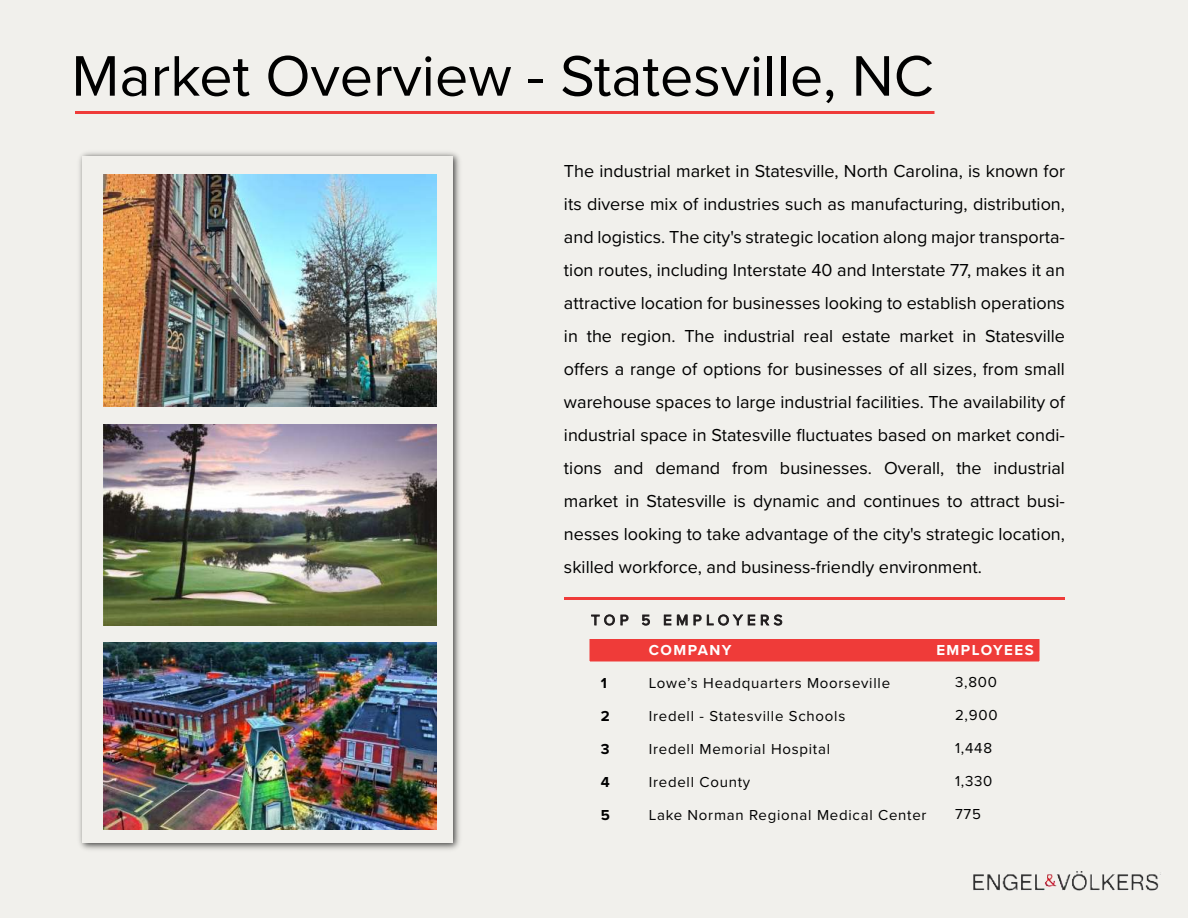
<style>
.page{position:relative;width:1188px;height:918px;background:#f1f0ec}
.page>*{position:absolute;margin:0;border:0;box-sizing:border-box;transform-origin:0 0}
.t1{font:59.25px "Proxima Nova";color:#000}
.t2{font:18px/33px "Proxima Nova";color:#000;text-align:justify}
.t3{font:15px/33px "Proxima Nova";letter-spacing:.05em;color:#000}
.t4{font:700 15px "Proxima Nova";letter-spacing:.1em;color:#fff}
.t5{font:15px "Proxima Nova";letter-spacing:.3em;color:#000}
.t6{font:700 15px/33px "Proxima Nova";color:#000}
</style>
<div class="page">
<hr style="left:564px;top:597px;width:501px;height:3px;background:#ef3b39">
<hr style="left:75px;top:111px;width:859px;height:3px;background:#ef3b39">
<img style="left:79px;top:152px;width:381px;height:698px">
<div style="left:82px;top:156px;width:371px;height:687px;background:#f1f0ec"></div>
<img style="left:104px;top:174px;width:332px;height:232px">
<img style="left:104px;top:424px;width:332px;height:201px">
<img style="left:104px;top:642px;width:332px;height:187px">
<svg style="left:591px;top:614px;width:38px;height:12px"></svg>
<svg style="left:641px;top:614px;width:9px;height:12px"></svg>
<svg style="left:664px;top:614px;width:119px;height:12px"></svg>
<div style="left:588px;top:638px;width:453px;height:25px;background:#ef3b39;border:2px solid #f1f0ec"></div>
<img style="left:973px;top:871px;width:188px;height:20px">
<h1 class="t1" style="left:71px;top:50px;width:864px">Market Overview - Statesville, NC</h1>
<p class="t2" style="left:564px;top:156px;width:503px">The industrial market in Statesville, North Carolina, is known for its diverse mix of industries such as manufacturing, distribution, and logistics. The city's strategic location along major transporta&shy;tion routes, including Interstate 40 and Interstate 77, makes it an attractive location for businesses looking to establish operations in the region. The industrial real estate market in Statesville offers a range of options for businesses of all sizes, from small warehouse spaces to large industrial facilities. The availability of industrial space in Statesville fluctuates based on market condi&shy;tions and demand from businesses. Overall, the industrial market in Statesville is dynamic and continues to attract busi&shy;nesses looking to take advantage of the city's strategic location, skilled workforce, and business-friendly environment.</p>
<p class="t5" style="left:591px;top:613px;width:193px">TOP 5 EMPLOYERS</p>
<p class="t6" style="left:601px;top:668px;width:8px">1</p>
<p class="t6" style="left:601px;top:701px;width:10px">2<br>3</p>
<p class="t6" style="left:601px;top:767px;width:10px">4</p>
<p class="t6" style="left:601px;top:800px;width:11px">5</p>
<p class="t4" style="left:649px;top:644px;width:84px">COMPANY</p>
<p class="t4" style="left:936px;top:644px;width:99px">EMPLOYEES</p>
<p class="t3" style="left:649px;top:667px;width:243px">Lowe’s Headquarters Moorseville</p>
<p class="t3" style="left:649px;top:700px;width:198px">Iredell - Statesville Schools</p>
<p class="t3" style="left:649px;top:733px;width:183px">Iredell Memorial Hospital</p>
<p class="t3" style="left:649px;top:766px;width:103px">Iredell County</p>
<p class="t3" style="left:649px;top:799px;width:279px">Lake Norman Regional Medical Center</p>
<p class="t3" style="left:955px;top:666px;width:43px">3,800</p>
<p class="t3" style="left:955px;top:699px;width:44px">2,900<br>1,448</p>
<p class="t3" style="left:955px;top:765px;width:39px">1,330</p>
<p class="t3" style="left:955px;top:798px;width:27px">775</p>
</div>
